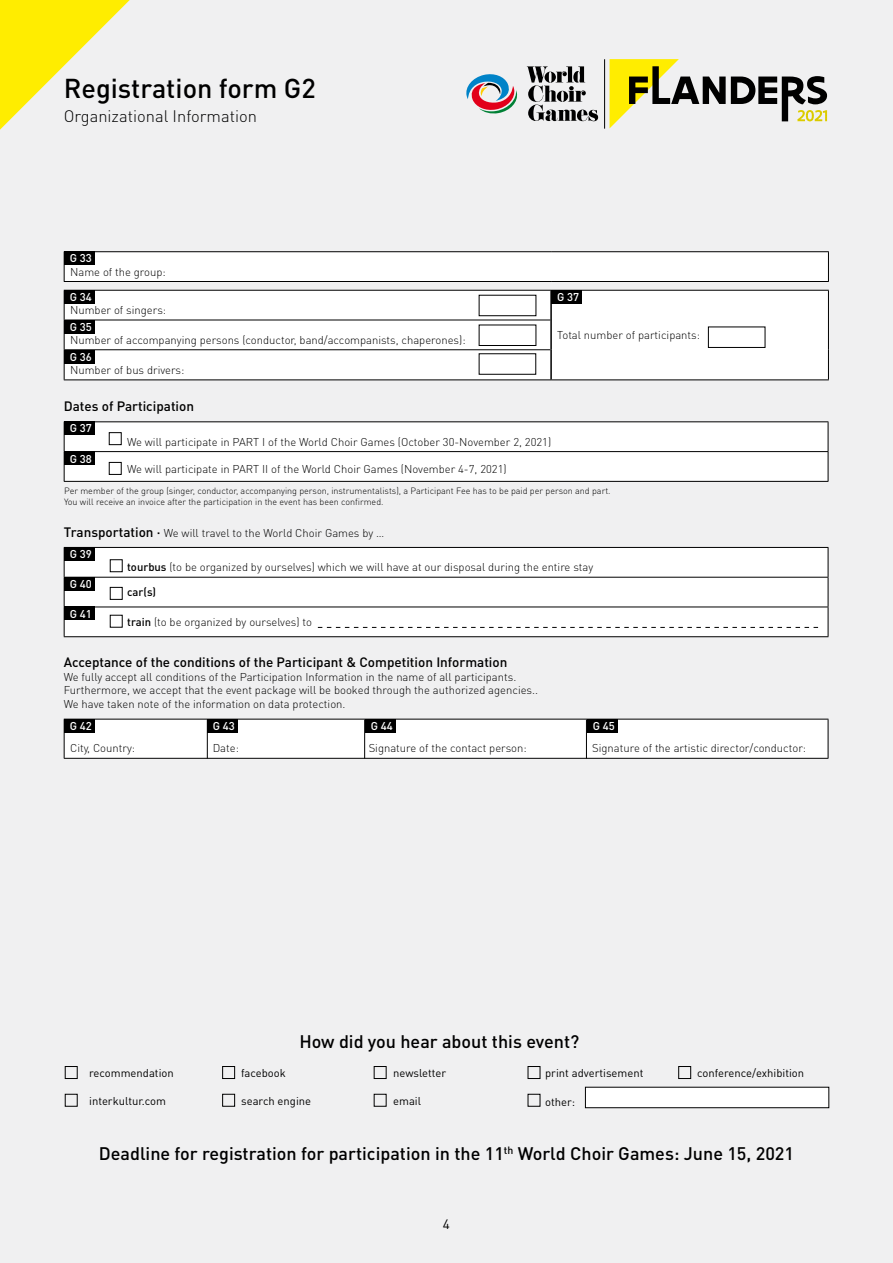
<style>
.page{position:relative;width:893px;height:1263px;background:#f0f0f1}
.page>*{position:absolute;margin:0;border:0;box-sizing:border-box;transform-origin:0 0}
.t1{font:500 27px "DIN Pro";color:#000}
.t2{font:500 18px "DIN Pro";color:#000}
.t3{font:300 16.5px "DIN Pro";color:#000}
.t4{font:500 13.5px "DIN Pro";color:#000}
.t5{font:13.5px "DIN Pro";color:#000}
.t6{font:300 11.25px/13.5px "DIN Pro";color:#000}
.t7{font:11.25px "DIN Pro";color:#000}
.t8{font:500 11.25px "DIN Pro";color:#fff}
.t9{font:500 11.25px "DIN Pro";color:#000}
.t10{font:300 9px/10.8px "DIN Pro";color:#000}
.s1{font-weight:500;font-size:13.5px}
.s2{font-weight:500}
</style>
<div class="page">
<svg style="left:0;top:0;width:130px;height:130px"></svg>
<div style="left:65px;top:1066px;width:13px;height:13px;border:1px solid #000"></div>
<div style="left:222px;top:1066px;width:13px;height:13px;border:1px solid #000"></div>
<div style="left:374px;top:1066px;width:13px;height:13px;border:1px solid #000"></div>
<div style="left:528px;top:1066px;width:12px;height:13px;border:1px solid #000"></div>
<div style="left:678px;top:1066px;width:13px;height:13px;border:1px solid #000"></div>
<div style="left:65px;top:1094px;width:13px;height:12px;border:1px solid #000"></div>
<div style="left:222px;top:1094px;width:13px;height:12px;border:1px solid #000"></div>
<div style="left:374px;top:1094px;width:13px;height:12px;border:1px solid #000"></div>
<div style="left:585px;top:1087px;width:244px;height:21px;background:#fff"></div>
<div style="left:585px;top:1087px;width:244px;height:21px;border:1px solid #000"></div>
<svg style="left:466px;top:74px;width:52px;height:40px"></svg>
<svg style="left:527px;top:66px;width:71px;height:55px"></svg>
<hr style="left:604px;top:59px;width:1px;height:70px;background:#000">
<svg style="left:610px;top:59px;width:217px;height:69px"></svg>
<svg style="left:64px;top:252px;width:764px;height:127px;fill:#fff"></svg>
<hr style="left:64px;top:251px;width:487px;height:1px;background:#000">
<svg style="left:64px;top:265px;width:1px;height:16px"></svg>
<hr style="left:551px;top:251px;width:278px;height:1px;background:#000">
<svg style="left:828px;top:252px;width:1px;height:29px"></svg>
<hr style="left:64px;top:281px;width:487px;height:1px;background:#000">
<hr style="left:551px;top:281px;width:278px;height:1px;background:#000">
<hr style="left:64px;top:290px;width:487px;height:1px;background:#000">
<hr style="left:551px;top:290px;width:278px;height:1px;background:#000">
<svg style="left:828px;top:291px;width:1px;height:29px"></svg>
<hr style="left:64px;top:320px;width:486px;height:1px;background:#000">
<hr style="left:828px;top:320px;width:1px;height:30px;background:#000">
<hr style="left:64px;top:349px;width:486px;height:1px;background:#000">
<svg style="left:64px;top:304px;width:1px;height:75px"></svg>
<svg style="left:828px;top:350px;width:1px;height:29px"></svg>
<hr style="left:64px;top:379px;width:487px;height:1px;background:#000">
<hr style="left:551px;top:379px;width:278px;height:1px;background:#000">
<hr style="left:550px;top:291px;width:2px;height:29px;background:#000">
<hr style="left:550px;top:320px;width:2px;height:30px;background:#000">
<hr style="left:550px;top:350px;width:2px;height:29px;background:#000">
<hr style="left:64px;top:421px;width:764px;height:1px;background:#000">
<svg style="left:64px;top:422px;width:765px;height:59px"></svg>
<hr style="left:64px;top:481px;width:764px;height:1px;background:#000">
<div style="left:64px;top:719px;width:764px;height:39px;background:#fff"></div>
<hr style="left:64px;top:719px;width:764px;height:1px;background:#000">
<hr style="left:64px;top:719px;width:1px;height:39px;background:#000">
<hr style="left:828px;top:719px;width:1px;height:39px;background:#000">
<hr style="left:64px;top:758px;width:764px;height:1px;background:#000">
<div style="left:65px;top:548px;width:763px;height:88px;background:#fff"></div>
<hr style="left:64px;top:547px;width:764px;height:1px;background:#000">
<hr style="left:64px;top:577px;width:764px;height:1px;background:#000">
<hr style="left:64px;top:607px;width:764px;height:1px;background:#000">
<svg style="left:64px;top:560px;width:1px;height:76px"></svg>
<svg style="left:828px;top:548px;width:1px;height:88px"></svg>
<hr style="left:64px;top:636px;width:764px;height:1px;background:#000">
<div style="left:64px;top:251px;width:30px;height:14px;background:#000"></div>
<div style="left:64px;top:421px;width:30px;height:14px;background:#000"></div>
<div style="left:64px;top:547px;width:30px;height:13px;background:#000"></div>
<div style="left:64px;top:452px;width:30px;height:13px;background:#000"></div>
<div style="left:64px;top:577px;width:30px;height:14px;background:#000"></div>
<div style="left:64px;top:607px;width:30px;height:13px;background:#000"></div>
<div style="left:64px;top:290px;width:30px;height:14px;background:#000"></div>
<div style="left:64px;top:320px;width:30px;height:13px;background:#000"></div>
<div style="left:64px;top:350px;width:30px;height:13px;background:#000"></div>
<div style="left:551px;top:290px;width:31px;height:14px;background:#000"></div>
<div style="left:708px;top:327px;width:57px;height:21px;border:1px solid #000"></div>
<div style="left:479px;top:353px;width:57px;height:22px;border:1px solid #000"></div>
<div style="left:110px;top:559px;width:13px;height:13px;border:1px solid #000"></div>
<div style="left:110px;top:587px;width:13px;height:13px;border:1px solid #000"></div>
<div style="left:64px;top:719px;width:30px;height:14px;background:#000"></div>
<div style="left:365px;top:719px;width:30px;height:14px;background:#000"></div>
<div style="left:207px;top:719px;width:31px;height:14px;background:#000"></div>
<div style="left:587px;top:719px;width:30px;height:14px;background:#000"></div>
<hr style="left:364px;top:719px;width:1px;height:39px;background:#000">
<hr style="left:207px;top:719px;width:1px;height:39px;background:#000">
<hr style="left:586px;top:719px;width:1px;height:39px;background:#000">
<div style="left:479px;top:295px;width:57px;height:21px;border:1px solid #000"></div>
<div style="left:479px;top:325px;width:57px;height:21px;border:1px solid #000"></div>
<svg style="left:318px;top:627px;width:500px;height:1px"></svg>
<div style="left:109px;top:432px;width:13px;height:13px;border:1px solid #000"></div>
<div style="left:109px;top:462px;width:13px;height:13px;border:1px solid #000"></div>
<h1 class="t1" style="left:64px;top:70px;width:254px">Registration form G2</h1>
<h3 class="t3" style="left:64px;top:104px;width:195px">Organizational Information</h3>
<p class="t8" style="left:70px;top:251px;width:23px">G 33</p>
<p class="t6" style="left:70px;top:264px;width:97px">Name of the group:</p>
<p class="t6" style="left:70px;top:303px;width:98px">Number of singers:</p>
<p class="t8" style="left:70px;top:290px;width:23px">G 34</p>
<p class="t8" style="left:70px;top:319px;width:23px">G 35</p>
<p class="t8" style="left:70px;top:349px;width:23px">G 36</p>
<p class="t6" style="left:70px;top:332px;width:397px">Number of accompanying persons (conductor, band/accompanists, chaperones):</p>
<p class="t6" style="left:70px;top:363px;width:116px">Number of bus drivers:</p>
<p class="t4" style="left:64px;top:397px;width:132px">Dates of Participation</p>
<p class="t8" style="left:70px;top:421px;width:23px">G 37</p>
<p class="t8" style="left:557px;top:290px;width:23px">G 37</p>
<p class="t6" style="left:557px;top:328px;width:144px">Total number of participants:</p>
<p class="t8" style="left:70px;top:451px;width:23px">G 38</p>
<p class="t6" style="left:127px;top:434px;width:426px">We will participate in PART I of the World Choir Games (October 30-November 2, 2021)</p>
<p class="t6" style="left:127px;top:462px;width:381px">We will participate in PART II of the World Choir Games (November 4-7, 2021)</p>
<p class="t10" style="left:64px;top:485px;width:548px">Per member of the group (singer, conductor, accompanying person, instrumentalists), a Participant Fee has to be paid per person and part.<br>You will receive an invoice after the participation in the event has been confirmed.</p>
<p class="t6" style="left:64px;top:525px;width:322px"><span class="s1">Transportation ·</span> We will travel to the World Choir Games by …</p>
<p class="t8" style="left:70px;top:546px;width:23px">G 39</p>
<p class="t8" style="left:70px;top:577px;width:23px">G 40</p>
<p class="t8" style="left:70px;top:606px;width:23px">G 41</p>
<p class="t6" style="left:127px;top:560px;width:467px"><span class="s2">tourbus</span> (to be organized by ourselves) which we will have at our disposal during the entire stay</p>
<p class="t9" style="left:127px;top:585px;width:31px">car(s)</p>
<p class="t6" style="left:127px;top:615px;width:186px"><span class="s2">train</span> (to be organized by ourselves) to</p>
<p class="t4" style="left:64px;top:653px;width:445px">Acceptance of the conditions of the Participant &amp; Competition Information</p>
<p class="t6" style="left:64px;top:669px;width:476px">We fully accept all conditions of the Participation Information in the name of all participants.<br>Furthermore, we accept that the event package will be booked through the authorized agencies..<br>We have taken note of the information on data protection.</p>
<p class="t8" style="left:70px;top:719px;width:23px">G 42</p>
<p class="t8" style="left:213px;top:719px;width:23px">G 43</p>
<p class="t8" style="left:371px;top:719px;width:23px">G 44</p>
<p class="t8" style="left:593px;top:719px;width:23px">G 45</p>
<p class="t6" style="left:70px;top:741px;width:67px">City, Country:</p>
<p class="t6" style="left:213px;top:741px;width:28px">Date:</p>
<p class="t6" style="left:369px;top:741px;width:160px">Signature of the contact person:</p>
<p class="t6" style="left:592px;top:741px;width:215px">Signature of the artistic director/conductor:</p>
<h2 class="t2" style="left:299px;top:1029px;width:282px">How did you hear about this event?</h2>
<p class="t7" style="left:89px;top:1065px;width:86px">recommendation</p>
<p class="t7" style="left:241px;top:1065px;width:46px">facebook</p>
<p class="t7" style="left:393px;top:1065px;width:55px">newsletter</p>
<p class="t7" style="left:545px;top:1065px;width:100px">print advertisement</p>
<p class="t7" style="left:697px;top:1065px;width:109px">conference/exhibition</p>
<p class="t7" style="left:89px;top:1093px;width:78px">interkultur.com</p>
<p class="t7" style="left:241px;top:1093px;width:71px">search engine</p>
<p class="t7" style="left:393px;top:1093px;width:29px">email</p>
<p class="t7" style="left:545px;top:1094px;width:32px">other:</p>
<h2 class="t2" style="left:99px;top:1141px;width:697px">Deadline for registration for participation in the 11<sup>th</sup> World Choir Games: June 15, 2021</h2>
<p class="t5" style="left:443px;top:1215px;width:9px">4</p>
</div>
